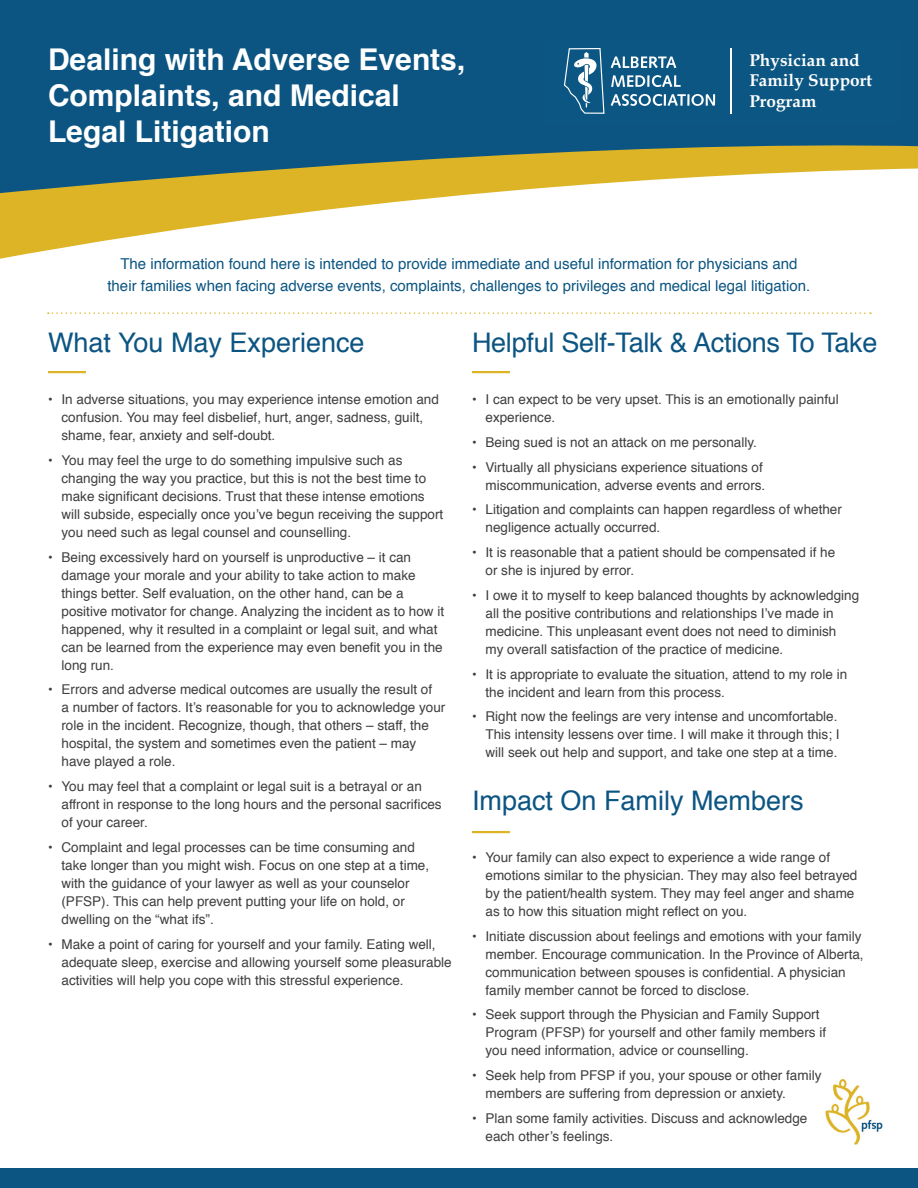
<style>
.page{position:relative;width:918px;height:1188px;background:#fff}
.page>*{position:absolute;margin:0;border:0;box-sizing:border-box;transform-origin:0 0}
.t1{font:700 30px/36px "Helvetica";color:#fff}
._1_BlueHeading{font:27px "Helvetica";color:#0c5582}
.t2{font:700 17.25px/20.7px "Book Antiqua";color:#fff}
.Blue_Intro_Copy{font:15px/22.5px "Helvetica";color:#0c5582;text-align:center}
.t3{font:13.5px/18px "Helvetica";color:#3e3e3f}
</style>
<div class="page">
<div style="left:0;top:0;width:918px;height:139px;background:#0c5582"></div>
<svg style="left:0;top:139px;width:918px;height:120px"></svg>
<div style="left:545px;top:41px;width:356px;height:82px;background:#0b5682"></div>
<svg style="left:611px;top:57px;width:65px;height:11px"></svg>
<svg style="left:611px;top:75px;width:70px;height:12px"></svg>
<svg style="left:611px;top:94px;width:104px;height:12px"></svg>
<svg style="left:564px;top:48px;width:41px;height:66px"></svg>
<hr style="left:731px;top:48px;width:1px;height:66px;background:#fff">
<img style="left:825px;top:1079px;width:58px;height:66px">
<div style="left:0;top:1168px;width:918px;height:20px;background:#0c5582"></div>
<hr style="left:48px;top:371px;width:38px;height:2px;background:#ddb425">
<hr style="left:472px;top:371px;width:38px;height:2px;background:#ddb425">
<hr style="left:472px;top:831px;width:38px;height:2px;background:#ddb425">
<svg style="left:48px;top:312px;width:823px;height:2px"></svg>
<p class="t1" style="left:48px;top:43px;width:419px">Dealing with Adverse Events,<br>Complaints, and Medical<br>Legal Litigation</p>
<p class="t2" style="left:749px;top:50px;width:124px">Physician and<br>Family Support<br>Program</p>
<p class="Blue_Intro_Copy" style="left:107px;top:253px;width:704px">The information found here is intended to provide immediate and useful information for physicians and their families when facing adverse events, complaints, challenges to privileges and medical legal litigation.</p>
<p class="_1_BlueHeading" style="left:48px;top:325px;width:318px">What You May Experience</p>
<p class="t3" style="left:62px;top:391px;width:379px;text-indent:-14px">• In adverse situations, you may experience intense emotion and confusion. You may feel disbelief, hurt, anger, sadness, guilt, shame, fear, anxiety and self-doubt.</p>
<p class="t3" style="left:62px;top:452px;width:383px;text-indent:-14px">• You may feel the urge to do something impulsive such as changing the way you practice, but this is not the best time to make significant decisions. Trust that these intense emotions will subside, especially once you’ve begun receiving the support you need such as legal counsel and counselling.</p>
<p class="t3" style="left:62px;top:549px;width:384px;text-indent:-14px">• Being excessively hard on yourself is unproductive – it can damage your morale and your ability to take action to make things better. Self evaluation, on the other hand, can be a positive motivator for change. Analyzing the incident as to how it happened, why it resulted in a complaint or legal suit, and what can be learned from the experience may even benefit you in the long run.</p>
<p class="t3" style="left:62px;top:681px;width:385px;text-indent:-14px">• Errors and adverse medical outcomes are usually the result of<br>a number of factors. It’s reasonable for you to acknowledge your role in the incident. Recognize, though, that others – staff, the hospital, the system and sometimes even the patient – may have played a role.</p>
<p class="t3" style="left:62px;top:778px;width:382px;text-indent:-14px">• You may feel that a complaint or legal suit is a betrayal or an affront in response to the long hours and the personal sacrifices of your career.</p>
<p class="t3" style="left:62px;top:839px;width:369px;text-indent:-14px">• Complaint and legal processes can be time consuming and take longer than you might wish. Focus on one step at a time, with the guidance of your lawyer as well as your counselor (PFSP). This can help prevent putting your life on hold, or dwelling on the “what ifs”.</p>
<p class="t3" style="left:62px;top:936px;width:392px;text-indent:-14px">• Make a point of caring for yourself and your family. Eating well, adequate sleep, exercise and allowing yourself some pleasurable activities will help you cope with this stressful experience.</p>
<p class="_1_BlueHeading" style="left:472px;top:325px;width:407px">Helpful Self-Talk &amp; Actions To Take</p>
<p class="t3" style="left:486px;top:391px;width:355px;text-indent:-14px">• I can expect to be very upset. This is an emotionally painful experience.</p>
<p class="t3" style="left:472px;top:434px;width:286px">• Being sued is not an attack on me personally.</p>
<p class="t3" style="left:472px;top:459px;width:295px;text-align:right">• Virtually all physicians experience situations of miscommunication, adverse events and errors.</p>
<p class="t3" style="left:486px;top:501px;width:358px;text-indent:-14px">• Litigation and complaints can happen regardless of whether negligence actually occurred.</p>
<p class="t3" style="left:486px;top:544px;width:351px;text-indent:-14px">• It is reasonable that a patient should be compensated if he or she is injured by error.</p>
<p class="t3" style="left:486px;top:587px;width:375px;text-indent:-14px">• I owe it to myself to keep balanced thoughts by acknowledging all the positive contributions and relationships I’ve made in medicine. This unpleasant event does not need to diminish<br>my overall satisfaction of the practice of medicine.</p>
<p class="t3" style="left:486px;top:666px;width:363px;text-indent:-14px">• It is appropriate to evaluate the situation, attend to my role in the incident and learn from this process.</p>
<p class="t3" style="left:486px;top:708px;width:356px;text-indent:-14px">• Right now the feelings are very intense and uncomfortable.<br>This intensity lessens over time. I will make it through this; I will seek out help and support, and take one step at a time.</p>
<p class="_1_BlueHeading" style="left:472px;top:782px;width:333px">Impact On Family Members</p>
<p class="t3" style="left:486px;top:849px;width:373px;text-indent:-14px">• Your family can also expect to experience a wide range of emotions similar to the physician. They may also feel betrayed by the patient/health system. They may feel anger and shame as to how this situation might reflect on you.</p>
<p class="t3" style="left:486px;top:928px;width:380px;text-indent:-14px">• Initiate discussion about feelings and emotions with your family member. Encourage communication. In the Province of Alberta, communication between spouses is confidential. A physician family member cannot be forced to disclose.</p>
<p class="t3" style="left:486px;top:1006px;width:342px;text-indent:-14px">• Seek support through the Physician and Family Support<br>Program (PFSP) for yourself and other family members if you need information, advice or counselling.</p>
<p class="t3" style="left:486px;top:1067px;width:337px;text-indent:-14px">• Seek help from PFSP if you, your spouse or other family members are suffering from depression or anxiety.</p>
<p class="t3" style="left:486px;top:1110px;width:323px;text-indent:-14px">• Plan some family activities. Discuss and acknowledge each other’s feelings.</p>
</div>
